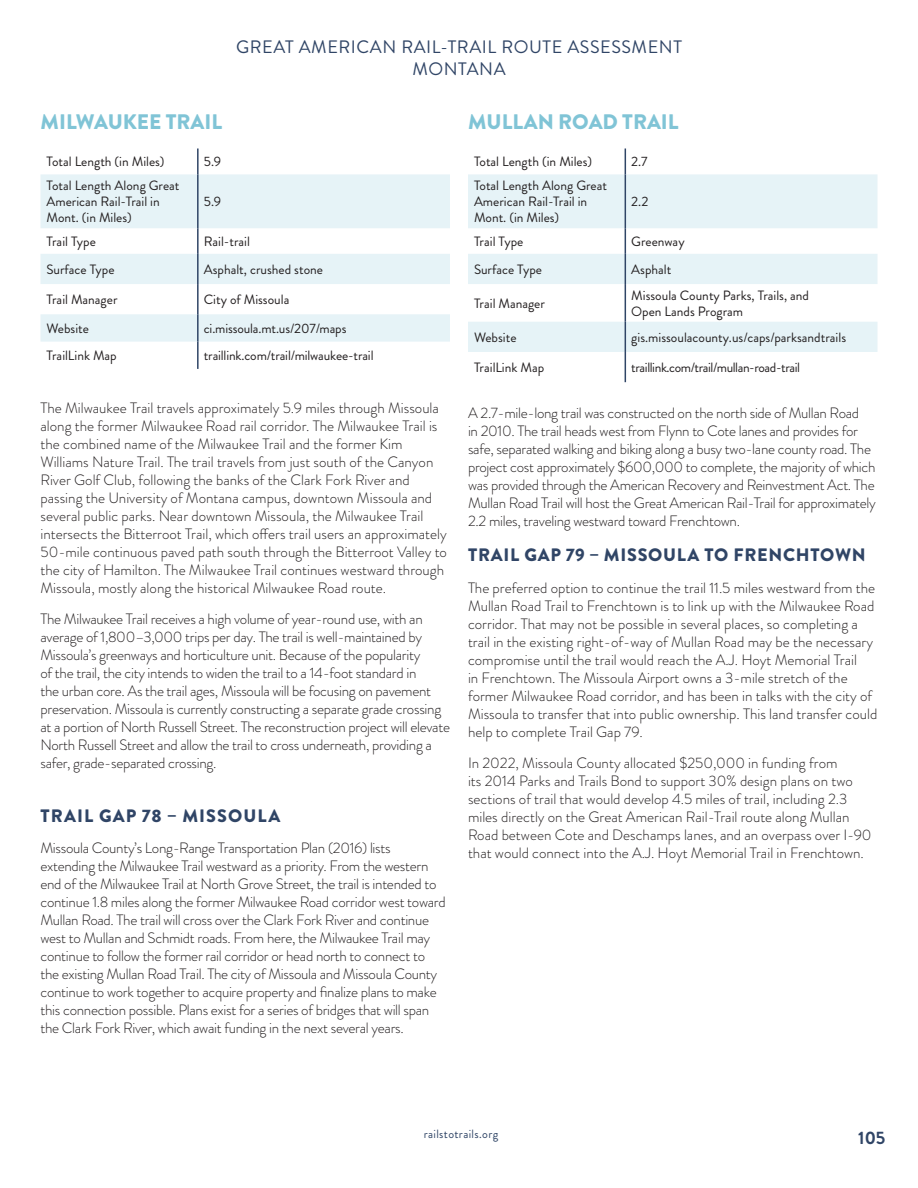
<style>
.page{position:relative;width:918px;height:1188px;background:#fff}
.page>*{position:absolute;margin:0;border:0;box-sizing:border-box;transform-origin:0 0}
.t1{font:900 21px "Brandon Grotesque";color:#80c4d6}
.Chapter_Reminder__Header{font:18px/21.6px "Brandon Grotesque";letter-spacing:.03em;color:#304566;text-align:center}
.Body_Copy{font:900 18px "Brandon Grotesque";letter-spacing:.04em;color:#304566}
.Body_Copy-2{font:900 18px "Brandon Grotesque";letter-spacing:.06em;color:#304566}
.Page{font:700 18px "Brandon Grotesque";color:#304566}
.Body_Copy-3{font:300 15px/18px "Brandon Grotesque";letter-spacing:-.02em;color:#231f20}
.Body_Copy-4{font:300 15px/18px "Brandon Grotesque";color:#231f20}
.t2{font:13.5px/16.2px "Brandon Grotesque";color:#231f20}
.t3{font:13.5px "Brandon Grotesque";letter-spacing:-.03em;color:#231f20}
.t4{font:12px "Brandon Grotesque";letter-spacing:.03em;color:#304566}
</style>
<div class="page">
<svg style="left:40px;top:174px;width:410px;height:168px;fill:#e6f3f7"></svg>
<hr style="left:197px;top:149px;width:2px;height:25px;background:#304566">
<hr style="left:197px;top:174px;width:2px;height:54px;background:#304566">
<hr style="left:197px;top:228px;width:2px;height:26px;background:#304566">
<hr style="left:197px;top:254px;width:2px;height:30px;background:#304566">
<hr style="left:197px;top:284px;width:2px;height:30px;background:#304566">
<hr style="left:197px;top:314px;width:2px;height:28px;background:#304566">
<hr style="left:197px;top:342px;width:2px;height:27px;background:#304566">
<svg style="left:468px;top:174px;width:410px;height:178px;fill:#e6f3f7"></svg>
<svg style="left:625px;top:149px;width:1px;height:25px"></svg>
<hr style="left:625px;top:174px;width:1px;height:54px;background:#304566">
<svg style="left:625px;top:228px;width:1px;height:26px"></svg>
<hr style="left:625px;top:254px;width:1px;height:30px;background:#304566">
<hr style="left:625px;top:284px;width:1px;height:38px;background:#304566">
<hr style="left:625px;top:322px;width:1px;height:30px;background:#304566">
<hr style="left:625px;top:352px;width:1px;height:30px;background:#304566">
<p class="Chapter_Reminder__Header" style="left:236px;top:36px;width:447px">GREAT AMERICAN RAIL-TRAIL ROUTE ASSESSMENT<br>MONTANA</p>
<h2 class="t1" style="left:41px;top:107px;width:183px">MILWAUKEE TRAIL</h2>
<h2 class="t1" style="left:468px;top:107px;width:212px">MULLAN ROAD TRAIL</h2>
<p class="t2" style="left:46px;top:154px;width:120px">Total Length (in Miles)</p>
<p class="t2" style="left:204px;top:154px;width:19px">5.9</p>
<p class="t2" style="left:46px;top:177px;width:135px">Total Length Along Great<br>American Rail-Trail in<br>Mont. (in Miles)</p>
<p class="t2" style="left:204px;top:194px;width:19px">5.9</p>
<p class="t2" style="left:474px;top:154px;width:120px">Total Length (in Miles)</p>
<p class="t2" style="left:631px;top:154px;width:18px">2.7</p>
<p class="t2" style="left:474px;top:177px;width:135px">Total Length Along Great<br>American Rail-Trail in<br>Mont. (in Miles)</p>
<p class="t2" style="left:631px;top:194px;width:19px">2.2</p>
<p class="t2" style="left:46px;top:233px;width:51px">Trail Type</p>
<p class="t2" style="left:204px;top:233px;width:48px">Rail-trail</p>
<p class="t2" style="left:46px;top:261px;width:70px">Surface Type</p>
<p class="t2" style="left:204px;top:261px;width:121px">Asphalt, crushed stone</p>
<p class="t2" style="left:46px;top:291px;width:73px">Trail Manager</p>
<p class="t2" style="left:204px;top:291px;width:87px">City of Missoula</p>
<p class="t2" style="left:46px;top:320px;width:44px">Website</p>
<p class="t2" style="left:204px;top:320px;width:144px">ci.missoula.mt.us/207/maps</p>
<p class="t2" style="left:46px;top:347px;width:72px">TrailLink Map</p>
<p class="t2" style="left:204px;top:347px;width:171px">traillink.com/trail/milwaukee-trail</p>
<p class="Body_Copy-4" style="left:40px;top:399px;width:408px">The Milwaukee Trail travels approximately 5.9 miles through Missoula along the former Milwaukee Road rail corridor. The Milwaukee Trail is the combined name of the Milwaukee Trail and the former Kim Williams Nature Trail. The trail travels from just south of the Canyon River Golf Club, following the banks of the Clark Fork River and passing the University of Montana campus, downtown Missoula and several public parks. Near downtown Missoula, the Milwaukee Trail intersects the Bitterroot Trail, which offers trail users an approximately 50-mile continuous paved path south through the Bitterroot Valley to the city of Hamilton. The Milwaukee Trail continues westward through Missoula, mostly along the historical Milwaukee Road route.</p>
<p class="Body_Copy-3" style="left:40px;top:610px;width:411px">The Milwaukee Trail receives a high volume of year-round use, with an average of 1,800–3,000 trips per day. The trail is well-maintained by Missoula’s greenways and horticulture unit. Because of the popularity<br>of the trail, the city intends to widen the trail to a 14-foot standard in<br>the urban core. As the trail ages, Missoula will be focusing on pavement preservation. Missoula is currently constructing a separate grade crossing at a portion of North Russell Street. The reconstruction project will elevate North Russell Street and allow the trail to cross underneath, providing a safer, grade-separated crossing.</p>
<p class="Body_Copy-2" style="left:41px;top:803px;width:241px">TRAIL GAP 78 – MISSOULA</p>
<p class="Body_Copy-3" style="left:40px;top:839px;width:407px">Missoula County’s Long-Range Transportation Plan (2016) lists extending the Milwaukee Trail westward as a priority. From the western end of the Milwaukee Trail at North Grove Street, the trail is intended to continue 1.8 miles along the former Milwaukee Road corridor west toward Mullan Road. The trail will cross over the Clark Fork River and continue west to Mullan and Schmidt roads. From here, the Milwaukee Trail may continue to follow the former rail corridor or head north to connect to the existing Mullan Road Trail. The city of Missoula and Missoula County continue to work together to acquire property and finalize plans to make this connection possible. Plans exist for a series of bridges that will span the Clark Fork River, which await funding in the next several years.</p>
<p class="t2" style="left:474px;top:233px;width:51px">Trail Type</p>
<p class="t2" style="left:631px;top:233px;width:55px">Greenway</p>
<p class="t2" style="left:474px;top:261px;width:70px">Surface Type</p>
<p class="t2" style="left:631px;top:261px;width:42px">Asphalt</p>
<p class="t2" style="left:474px;top:295px;width:73px">Trail Manager</p>
<p class="t2" style="left:631px;top:287px;width:179px">Missoula County Parks, Trails, and<br>Open Lands Program</p>
<p class="t2" style="left:474px;top:329px;width:44px">Website</p>
<p class="t2" style="left:631px;top:329px;width:216px">gis.missoulacounty.us/caps/parksandtrails</p>
<p class="t2" style="left:474px;top:359px;width:72px">TrailLink Map</p>
<p class="t3" style="left:631px;top:358px;width:170px">traillink.com/trail/mullan-road-trail</p>
<p class="Body_Copy-3" style="left:468px;top:404px;width:409px">A 2.7-mile-long trail was constructed on the north side of Mullan Road<br>in 2010. The trail heads west from Flynn to Cote lanes and provides for safe, separated walking and biking along a busy two-lane county road. The project cost approximately $600,000 to complete, the majority of which was provided through the American Recovery and Reinvestment Act. The Mullan Road Trail will host the Great American Rail-Trail for approximately 2.2 miles, traveling westward toward Frenchtown.</p>
<p class="Body_Copy" style="left:468px;top:542px;width:399px">TRAIL GAP 79 – MISSOULA TO FRENCHTOWN</p>
<p class="Body_Copy-4" style="left:468px;top:579px;width:411px">The preferred option to continue the trail 11.5 miles westward from the Mullan Road Trail to Frenchtown is to link up with the Milwaukee Road corridor. That may not be possible in several places, so completing a trail in the existing right-of-way of Mullan Road may be the necessary compromise until the trail would reach the A.J. Hoyt Memorial Trail<br>in Frenchtown. The Missoula Airport owns a 3-mile stretch of the former Milwaukee Road corridor, and has been in talks with the city of Missoula to transfer that into public ownership. This land transfer could help to complete Trail Gap 79.</p>
<p class="Body_Copy-4" style="left:468px;top:754px;width:405px">In 2022, Missoula County allocated $250,000 in funding from<br>its 2014 Parks and Trails Bond to support 30% design plans on two sections of trail that would develop 4.5 miles of trail, including 2.3 miles directly on the Great American Rail-Trail route along Mullan Road between Cote and Deschamps lanes, and an overpass over I-90 that would connect into the A.J. Hoyt Memorial Trail in Frenchtown.</p>
<p class="t4" style="left:424px;top:1125px;width:76px">railstotrails.org</p>
<p class="Page" style="left:858px;top:1125px;width:29px">105</p>
</div>
